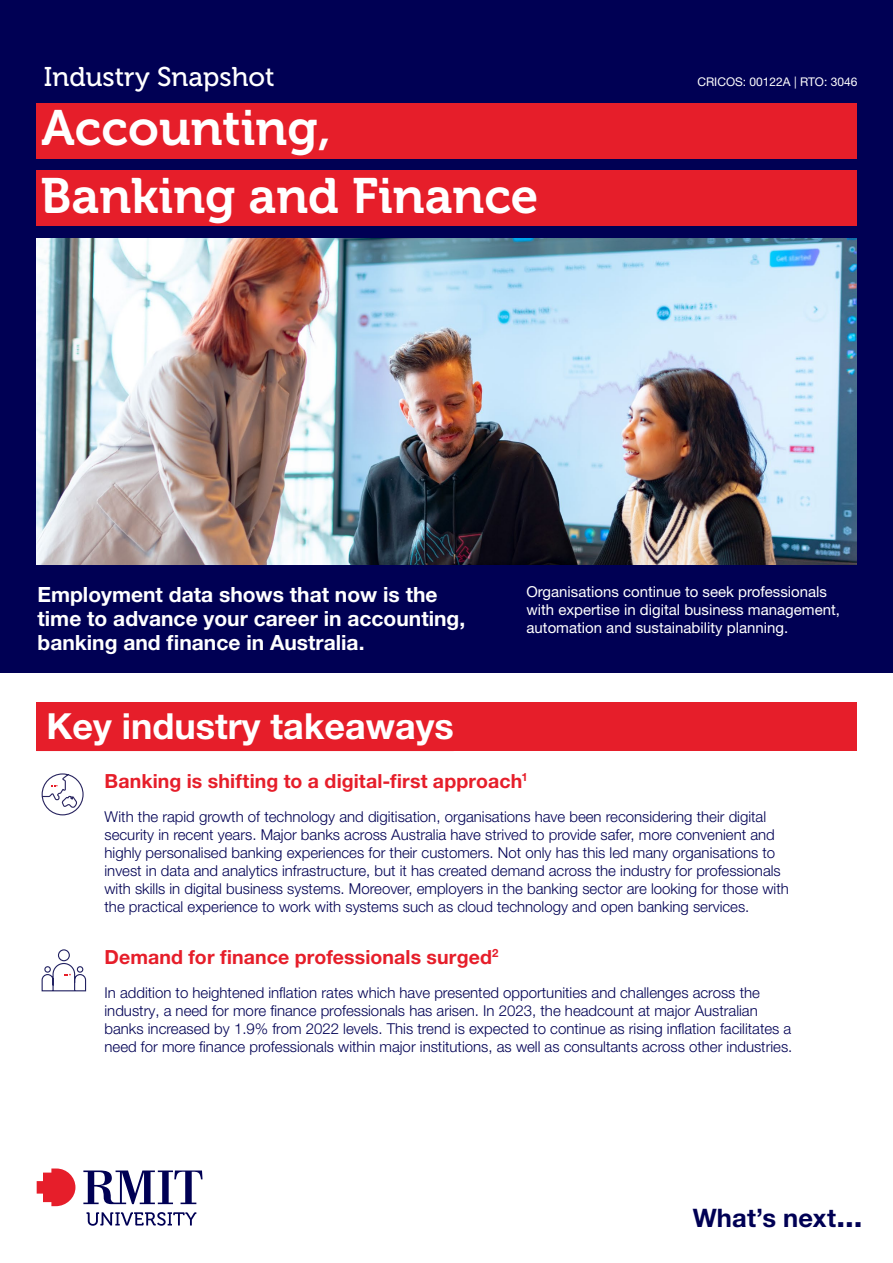
<style>
.page{position:relative;width:893px;height:1263px;background:#fff}
.page>*{position:absolute;margin:0;border:0;box-sizing:border-box;transform-origin:0 0}
.t1{font:49.5px/67.9px "Museo 700";color:#fff}
.t2{font:700 36px "Helvetica Neue LT Pro";color:#fff}
.t3{font:27px "Museo 500";color:#fff}
.t4{font:700 25.5px "Helvetica Neue LT Pro";letter-spacing:.005em;color:#000054}
.t5{font:700 21px/24px "Helvetica Neue LT Pro";color:#fff}
.t6{font:700 19.5px "Helvetica Neue LT Pro";letter-spacing:.005em;color:#e61e2a}
.t7{font:300 15px/18px "Helvetica Neue LT Pro";color:#000054}
.t8{font:15px/18px "Helvetica Neue LT Pro";color:#fff}
.t9{font:12px "Helvetica Neue LT Pro";color:#fff}
.s1{font-size:31.5px}
</style>
<div class="page">
<div style="left:36px;top:703px;width:821px;height:48px;background:#e61e2a"></div>
<div style="left:0;top:0;width:893px;height:673px;background:#000054"></div>
<img style="left:36px;top:238px;width:820px;height:327px">
<div style="left:36px;top:103px;width:821px;height:55px;background:#e61e2a"></div>
<div style="left:36px;top:170px;width:821px;height:55px;background:#e61e2a"></div>
<svg style="left:37px;top:1168px;width:38px;height:38px"></svg>
<svg style="left:83px;top:1170px;width:120px;height:34px"></svg>
<svg style="left:87px;top:1212px;width:109px;height:14px"></svg>
<svg style="left:41px;top:773px;width:43px;height:43px"></svg>
<svg style="left:41px;top:949px;width:46px;height:43px"></svg>
<h3 class="t3" style="left:44px;top:62px;width:232px">Industry Snapshot</h3>
<p class="t9" style="left:697px;top:75px;width:162px">CRICOS: 00122A | RTO: 3046</p>
<h1 class="t1" style="left:41px;top:94px;width:499px">Accounting,<br>Banking and Finance</h1>
<h3 class="t5" style="left:38px;top:582px;width:429px">Employment data shows that now is the time to advance your career in accounting, banking and finance in Australia.</h3>
<p class="t8" style="left:526px;top:583px;width:315px">Organisations continue to seek professionals with expertise in digital business management, automation and sustainability planning.</p>
<h2 class="t2" style="left:46px;top:704px;width:409px">Key industry takeaways</h2>
<h3 class="t6" style="left:105px;top:769px;width:425px">Banking is shifting to a digital-first approach<sup>1</sup></h3>
<p class="t7" style="left:105px;top:807px;width:686px">With the rapid growth of technology and digitisation, organisations have been reconsidering their digital security in recent years. Major banks across Australia have strived to provide safer, more convenient and highly personalised banking experiences for their customers. Not only has this led many organisations to invest in data and analytics infrastructure, but it has created demand across the industry for professionals with skills in digital business systems. Moreover, employers in the banking sector are looking for those with the practical experience to work with systems such as cloud technology and open banking services.</p>
<h3 class="t6" style="left:105px;top:945px;width:396px">Demand for finance professionals surged<sup>2</sup></h3>
<p class="t7" style="left:105px;top:983px;width:689px">In addition to heightened inflation rates which have presented opportunities and challenges across the industry, a need for more finance professionals has arisen. In 2023, the headcount at major Australian banks increased by 1.9% from 2022 levels. This trend is expected to continue as rising inflation facilitates a need for more finance professionals within major institutions, as well as consultants across other industries.</p>
<h3 class="t4" style="left:693px;top:1202px;width:171px">What’s next<span class="s1">...</span></h3>
</div>
